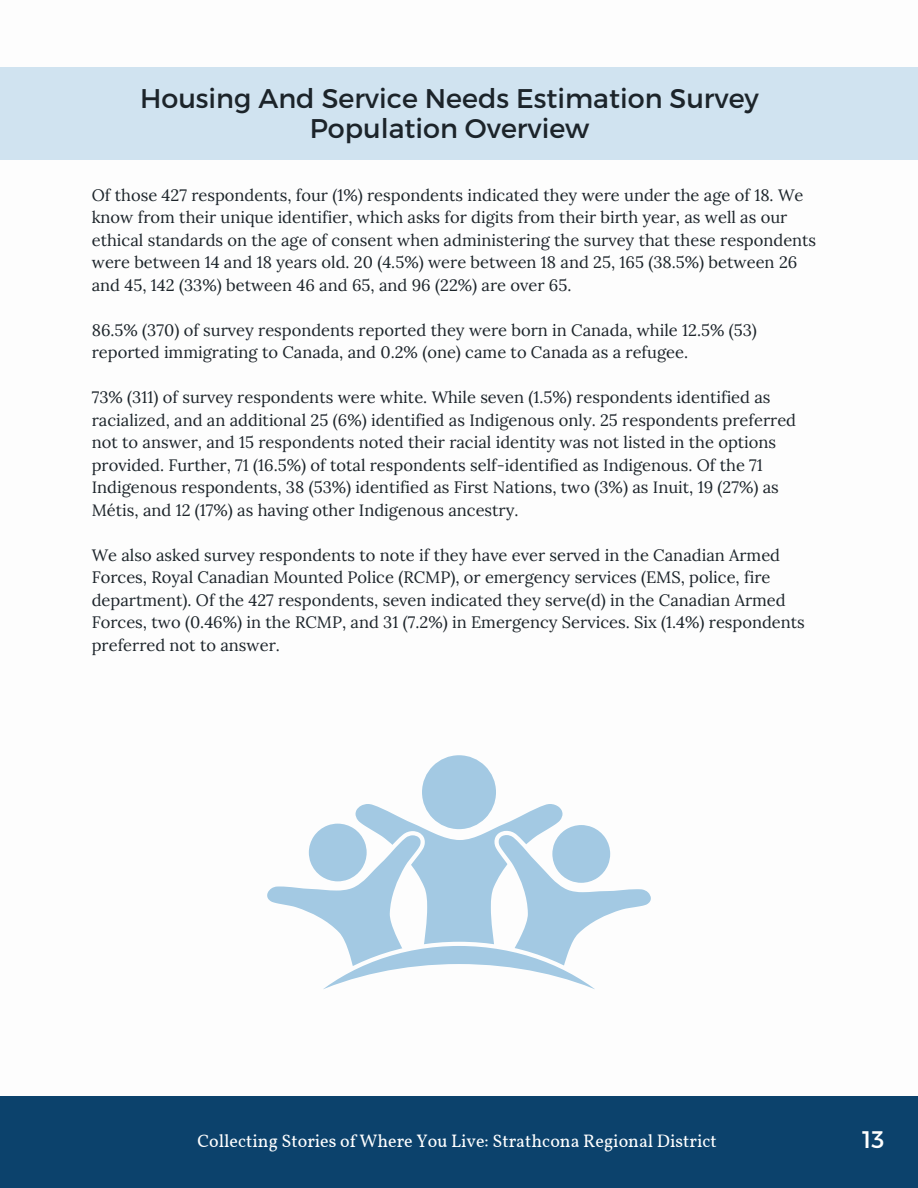
<style>
.page{position:relative;width:918px;height:1188px;background:#fff}
.page>*{position:absolute;margin:0;border:0;box-sizing:border-box;transform-origin:0 0}
.t1{font:27px/29.2px "Montserrat";color:#1c242a;text-align:center}
.t2{font:24px "Montserrat";color:#fff}
.t3{font:18px "Vollkorn";color:#fff}
.t4{font:16.5px/22.5px "Lora";color:#1c242a}
</style>
<div class="page">
<div style="left:0;top:1096px;width:917px;height:92px;background:#0c426c"></div>
<div style="left:0;top:67px;width:918px;height:93px;background:#d0e3f0"></div>
<svg style="left:267px;top:755px;width:384px;height:235px"></svg>
<h1 class="t1" style="left:140px;top:83px;width:620px">Housing And Service Needs Estimation Survey<br>Population Overview</h1>
<p class="t4" style="left:92px;top:184px;width:726px">Of those 427 respondents, four (1%) respondents indicated they were under the age of 18. We know from their unique identifier, which asks for digits from their birth year, as well as our ethical standards on the age of consent when administering the survey that these respondents were between 14 and 18 years old. 20 (4.5%) were between 18 and 25, 165 (38.5%) between 26 and 45, 142 (33%) between 46 and 65, and 96 (22%) are over 65.</p>
<p class="t4" style="left:92px;top:319px;width:667px">86.5% (370) of survey respondents reported they were born in Canada, while 12.5% (53) reported immigrating to Canada, and 0.2% (one) came to Canada as a refugee.</p>
<p class="t4" style="left:92px;top:386px;width:706px">73% (311) of survey respondents were white. While seven (1.5%) respondents identified as racialized, and an additional 25 (6%) identified as Indigenous only. 25 respondents preferred not to answer, and 15 respondents noted their racial identity was not listed in the options provided. Further, 71 (16.5%) of total respondents self-identified as Indigenous. Of the 71<br>Indigenous respondents, 38 (53%) identified as First Nations, two (3%) as Inuit, 19 (27%) as Métis, and 12 (17%) as having other Indigenous ancestry.</p>
<p class="t4" style="left:92px;top:544px;width:715px">We also asked survey respondents to note if they have ever served in the Canadian Armed Forces, Royal Canadian Mounted Police (RCMP), or emergency services (EMS, police, fire department). Of the 427 respondents, seven indicated they serve(d) in the Canadian Armed Forces, two (0.46%) in the RCMP, and 31 (7.2%) in Emergency Services. Six (1.4%) respondents preferred not to answer.</p>
<p class="t3" style="left:198px;top:1129px;width:521px">Collecting Stories of Where You Live: Strathcona Regional District</p>
<h2 class="t2" style="left:862px;top:1124px;width:24px">13</h2>
</div>
